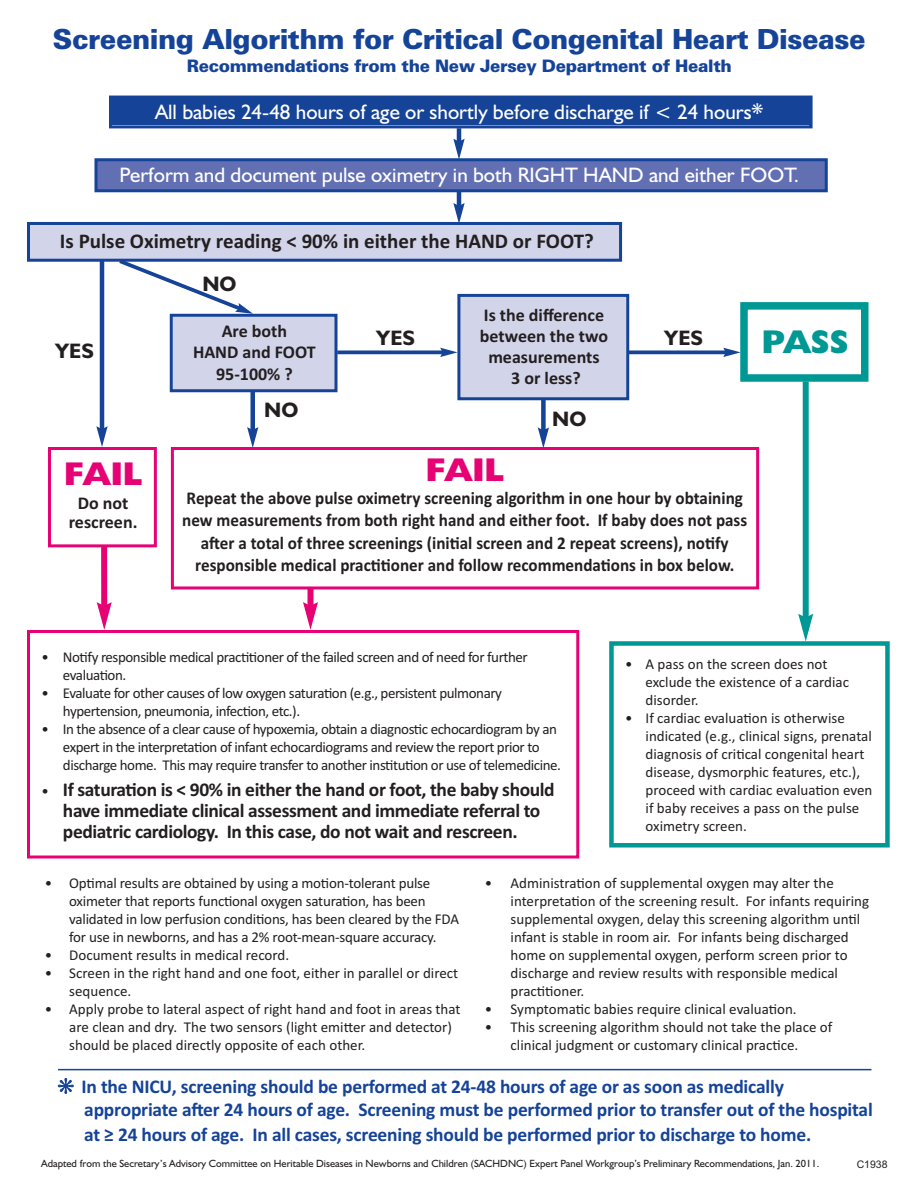
<style>
.page{position:relative;width:918px;height:1188px;background:#fff}
.page>*{position:absolute;margin:0;border:0;box-sizing:border-box;transform-origin:0 0}
.t1{font:800 33px "Humanist 521 BT";color:#e60275}
.t2{font:800 33px "Humanist 521 BT";color:#009894}
.t3{font:900 27.75px "Zurich BT";letter-spacing:-.02em;color:#154398}
.t4{font:21px "Humanist 521 BT";color:#fff}
.t5{font:700 21px "Calibri";color:#231f20}
.t6{font:700 21px "Humanist 521 BT";color:#231f20}
.t7{font:700 19.5px/24px "Calibri";letter-spacing:-.01em;color:#154398}
.t8{font:700 19.5px/21px "Calibri";letter-spacing:-.02em;color:#231f20}
.t9{font:700 18px/22.5px "Calibri";color:#231f20;text-align:center;scale:.95 1}
.t10{font:700 18px/21px "Calibri";color:#231f20;text-align:center}
.t11{font:900 17.25px "Zurich BT";letter-spacing:-.02em;color:#154398}
.t12{font:15px/18px "Calibri";letter-spacing:-.01em;color:#231f20}
.t13{font:15px/18px "Calibri";letter-spacing:-.03em;color:#231f20}
.t14{font:10.5px "Humanist 521 BT";color:#231f20}
.t15{font:10.5px "Arial";color:#231f20}
.s1{font-size:27px}
.s2{font-weight:400;font-size:15px}
</style>
<div class="page">
<div style="left:30px;top:225px;width:589px;height:34px;background:#d2d4e9"></div>
<div style="left:27px;top:222px;width:595px;height:40px;border:3px solid #154398"></div>
<div style="left:173px;top:317px;width:161px;height:72px;background:#d2d4e9"></div>
<div style="left:170px;top:314px;width:168px;height:78px;border:3px solid #154398"></div>
<div style="left:460px;top:297px;width:166px;height:100px;background:#d2d4e9"></div>
<div style="left:457px;top:294px;width:172px;height:106px;border:3px solid #154398"></div>
<div style="left:98px;top:161px;width:727px;height:28px;background:#6270b3"></div>
<div style="left:94px;top:158px;width:734px;height:34px;border:3px solid #154398"></div>
<div style="left:112px;top:99px;width:698px;height:26px;background:#154398"></div>
<div style="left:109px;top:96px;width:704px;height:32px;border:3px solid #154398"></div>
<div style="left:171px;top:447px;width:588px;height:142px;border:3px solid #e60275"></div>
<div style="left:48px;top:447px;width:109px;height:100px;border:3px solid #e60275"></div>
<div style="left:740px;top:302px;width:128px;height:80px;border:8px solid #009894"></div>
<div style="left:27px;top:630px;width:552px;height:229px;border:3px solid #e60275"></div>
<div style="left:609px;top:641px;width:281px;height:207px;border:4px solid #009894"></div>
<div style="left:803px;top:382px;width:6px;height:237px;background:#009894"></div>
<svg style="left:798px;top:614px;width:15px;height:28px"></svg>
<div style="left:308px;top:588px;width:6px;height:19px;background:#e60275"></div>
<svg style="left:303px;top:602px;width:15px;height:28px"></svg>
<svg style="left:97px;top:543px;width:15px;height:528px"></svg>
<hr style="left:100px;top:260px;width:4px;height:170px;background:#154398">
<svg style="left:96px;top:426px;width:12px;height:21px"></svg>
<div style="left:250px;top:390px;width:5px;height:41px;background:#154398"></div>
<svg style="left:247px;top:427px;width:11px;height:21px"></svg>
<div style="left:541px;top:398px;width:5px;height:33px;background:#154398"></div>
<svg style="left:538px;top:427px;width:11px;height:21px"></svg>
<svg style="left:337px;top:350px;width:103px;height:4px"></svg>
<svg style="left:440px;top:348px;width:18px;height:9px"></svg>
<svg style="left:628px;top:350px;width:95px;height:4px"></svg>
<svg style="left:723px;top:348px;width:18px;height:9px"></svg>
<svg style="left:115px;top:258px;width:138px;height:56px"></svg>
<hr style="left:457px;top:128px;width:4px;height:15px;background:#154398">
<svg style="left:453px;top:139px;width:12px;height:21px"></svg>
<hr style="left:457px;top:191px;width:4px;height:16px;background:#154398">
<svg style="left:453px;top:203px;width:12px;height:21px"></svg>
<hr style="left:58px;top:1069px;width:813px;height:1px;background:#154398">
<h2 class="t3" style="left:53px;top:23px;width:814px">Screening Algorithm for Critical Congenital Heart Disease</h2>
<p class="t11" style="left:187px;top:56px;width:547px">Recommendations from the New Jersey Department of Health</p>
<h3 class="t4" style="left:155px;top:99px;width:610px">All babies 24-48 hours of age or shortly before discharge if &lt; 24 hours<span class="s1">*</span></h3>
<h3 class="t4" style="left:120px;top:163px;width:681px">Perform and document pulse oximetry in both RIGHT HAND and either FOOT.</h3>
<h3 class="t5" style="left:60px;top:229px;width:535px">Is Pulse Oximetry reading &lt; 90% in either the HAND or FOOT?</h3>
<h3 class="t6" style="left:55px;top:338px;width:40px">YES</h3>
<h1 class="t1" style="left:64px;top:454px;width:79px">FAIL</h1>
<p class="t10" style="left:69px;top:493px;width:70px;line-height:19.5px">Do not rescreen.</p>
<h3 class="t6" style="left:202px;top:272px;width:36px">NO</h3>
<p class="t10" style="left:193px;top:320px;width:124px;line-height:21.6px">Are both<br>HAND and FOOT<br>95-100% ?</p>
<h3 class="t6" style="left:264px;top:398px;width:36px">NO</h3>
<p class="t10" style="left:480px;top:304px;width:130px">Is the difference between the two measurements<br>3 or less?</p>
<h3 class="t6" style="left:376px;top:326px;width:40px">YES</h3>
<h3 class="t6" style="left:664px;top:326px;width:40px">YES</h3>
<h3 class="t6" style="left:552px;top:407px;width:36px">NO</h3>
<h1 class="t1" style="left:426px;top:451px;width:79px">FAIL</h1>
<p class="t9" style="left:182px;top:486px;width:596px">Repeat the above pulse oximetry screening algorithm in one hour by obtaining new measurements from both right hand and either foot. If baby does not pass after a total of three screenings (initial screen and 2 repeat screens), notify responsible medical practitioner and follow recommendations in box below.</p>
<h1 class="t2" style="left:762px;top:322px;width:88px">PASS</h1>
<p class="t13" style="left:63px;top:648px;width:466px;text-indent:-21px">• Notify responsible medical practitioner of the failed screen and of need for further evaluation.</p>
<p class="t13" style="left:63px;top:684px;width:441px;text-indent:-21px">• Evaluate for other causes of low oxygen saturation (e.g., persistent pulmonary hypertension, pneumonia, infection, etc.).</p>
<p class="t13" style="left:63px;top:720px;width:499px;text-indent:-21px">• In the absence of a clear cause of hypoxemia, obtain a diagnostic echocardiogram by an expert in the interpretation of infant echocardiograms and review the report prior to discharge home. This may require transfer to another institution or use of telemedicine.</p>
<h3 class="t8" style="left:63px;top:779px;width:493px;text-indent:-21px"><span class="s2">•</span> If saturation is &lt; 90% in either the hand or foot, the baby should have immediate clinical assessment and immediate referral to pediatric cardiology. In this case, do not wait and rescreen.</h3>
<p class="t12" style="left:646px;top:655px;width:205px;text-indent:-20px">• A pass on the screen does not exclude the existence of a cardiac disorder.</p>
<p class="t12" style="left:646px;top:709px;width:228px;text-indent:-20px">• If cardiac evaluation is otherwise indicated (e.g., clinical signs, prenatal diagnosis of critical congenital heart disease, dysmorphic features, etc.), proceed with cardiac evaluation even if baby receives a pass on the pulse oximetry screen.</p>
<p class="t12" style="left:511px;top:874px;width:360px;text-indent:-26px">• Administration of supplemental oxygen may alter the interpretation of the screening result. For infants requiring supplemental oxygen, delay this screening algorithm until infant is stable in room air. For infants being discharged home on supplemental oxygen, perform screen prior to discharge and review results with responsible medical practitioner.</p>
<p class="t12" style="left:485px;top:1000px;width:313px">• Symptomatic babies require clinical evaluation.</p>
<p class="t12" style="left:485px;top:1018px;width:349px;text-align:center">• This screening algorithm should not take the place of clinical judgment or customary clinical practice.</p>
<p class="t7" style="left:82px;top:1074px;width:793px">In the NICU, screening should be performed at 24-48 hours of age or as soon as medically appropriate after 24 hours of age. Screening must be performed prior to transfer out of the hospital at ≥ 24 hours of age. In all cases, screening should be performed prior to discharge to home.</p>
<p class="t14" style="left:41px;top:1157px;width:780px">Adapted from the Secretary’s Advisory Committee on Heritable Diseases in Newborns and Children (SACHDNC) Expert Panel Workgroup’s Preliminary Recommendations, Jan. 2011.</p>
<p class="t12" style="left:69px;top:874px;width:391px;text-indent:-25px">• Optimal results are obtained by using a motion-tolerant pulse oximeter that reports functional oxygen saturation, has been validated in low perfusion conditions, has been cleared by the FDA for use in newborns, and has a 2% root-mean-square accuracy.</p>
<p class="t12" style="left:45px;top:946px;width:246px">• Document results in medical record.</p>
<p class="t12" style="left:69px;top:964px;width:390px;text-indent:-25px">• Screen in the right hand and one foot, either in parallel or direct sequence.</p>
<p class="t12" style="left:69px;top:1000px;width:393px;text-indent:-25px">• Apply probe to lateral aspect of right hand and foot in areas that are clean and dry. The two sensors (light emitter and detector) should be placed directly opposite of each other.</p>
<p class="t15" style="left:857px;top:1158px;width:32px">C1938</p>
</div>
